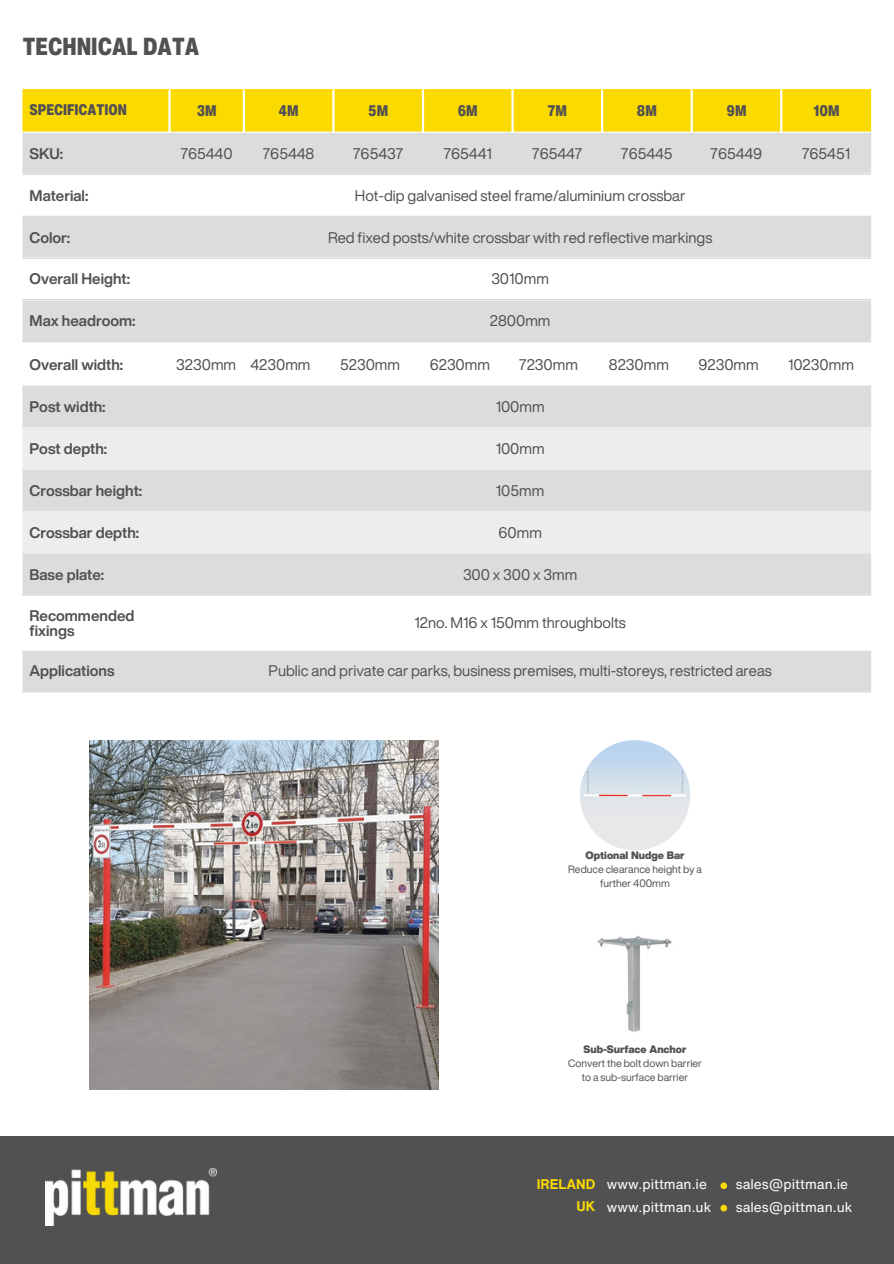
<style>
.page{position:relative;width:894px;height:1264px;background:#fff}
.page>*{position:absolute;margin:0;border:0;box-sizing:border-box;transform-origin:0 0}
.t1{font:900 condensed 24px "Helvetica Now Text";color:#525152}
.t2{font:15px "Helvetica Now Display";color:#525052}
.t3{font:700 15px/15.8px "Helvetica Now Display";color:#525052}
.t4{font:900 condensed 15px "Helvetica Now Text";color:#525052}
.t5{font:13.65px "Helvetica Now Text";color:#fff}
.t6{font:700 13.65px "Helvetica Now Text";color:#fbda00}
.t7{font:10.5px/14px "Helvetica Now Display";color:#525052;text-align:center}
.t8{font:900 10.5px "Helvetica Now Display";color:#525052}
</style>
<div class="page">
<div style="left:23px;top:89px;width:847px;height:43px;background:#fbda00"></div>
<div style="left:23px;top:133px;width:847px;height:558px;background:#dbdddc"></div>
<svg style="left:23px;top:175px;width:847px;height:475px"></svg>
<svg style="left:23px;top:428px;width:847px;height:125px;background:#e7e7e7"></svg>
<hr style="left:23px;top:173px;width:847px;height:2px;background:#ededed">
<hr style="left:23px;top:215px;width:847px;height:2px;background:#ededed">
<hr style="left:23px;top:257px;width:847px;height:1px;background:#ededed">
<hr style="left:23px;top:299px;width:847px;height:1px;background:#ededed">
<hr style="left:23px;top:341px;width:847px;height:1px;background:#ededed">
<hr style="left:23px;top:385px;width:847px;height:1px;background:#ededed">
<hr style="left:23px;top:427px;width:847px;height:1px;background:#ededed">
<hr style="left:23px;top:469px;width:847px;height:1px;background:#ededed">
<hr style="left:23px;top:511px;width:847px;height:1px;background:#ededed">
<hr style="left:23px;top:553px;width:847px;height:1px;background:#ededed">
<hr style="left:23px;top:594px;width:847px;height:2px;background:#ededed">
<hr style="left:23px;top:691px;width:847px;height:2px;background:#ededed">
<hr style="left:168px;top:89px;width:3px;height:44px;background:#fff">
<hr style="left:242px;top:89px;width:3px;height:44px;background:#fff">
<hr style="left:332px;top:89px;width:2px;height:44px;background:#fff">
<hr style="left:421px;top:89px;width:3px;height:44px;background:#fff">
<hr style="left:511px;top:89px;width:2px;height:44px;background:#fff">
<hr style="left:601px;top:89px;width:2px;height:44px;background:#fff">
<hr style="left:690px;top:89px;width:2px;height:44px;background:#fff">
<hr style="left:780px;top:89px;width:2px;height:44px;background:#fff">
<div style="left:0;top:1136px;width:893px;height:127px;background:#525152"></div>
<img style="left:46px;top:1168px;width:171px;height:56px">
<div style="left:720px;top:1182px;width:7px;height:7px;background:#fbda00;border-radius:50%"></div>
<div style="left:720px;top:1204px;width:7px;height:7px;background:#fbda00;border-radius:50%"></div>
<img style="left:579px;top:926px;width:111px;height:111px;border-radius:50%">
<img style="left:579px;top:740px;width:111px;height:110px;border-radius:50%">
<img style="left:89px;top:740px;width:349px;height:348px">
<p class="t1" style="left:23px;top:28px;width:178px">TECHNICAL DATA</p>
<h1 class="t4" style="left:30px;top:99px;width:99px">SPECIFICATION</h1>
<p class="t4" style="left:197px;top:100px;width:21px">3M</p>
<p class="t4" style="left:278px;top:100px;width:22px">4M</p>
<p class="t4" style="left:368px;top:100px;width:21px">5M</p>
<p class="t4" style="left:457px;top:100px;width:21px">6M</p>
<p class="t4" style="left:547px;top:100px;width:21px">7M</p>
<p class="t4" style="left:636px;top:100px;width:21px">8M</p>
<p class="t4" style="left:726px;top:100px;width:21px">9M</p>
<p class="t4" style="left:813px;top:100px;width:28px">10M</p>
<p class="t3" style="left:30px;top:145px;width:35px">SKU:</p>
<p class="t2" style="left:181px;top:142px;width:53px">765440</p>
<p class="t2" style="left:263px;top:142px;width:53px">765448</p>
<p class="t2" style="left:353px;top:142px;width:51px">765437</p>
<p class="t2" style="left:443px;top:142px;width:49px">765441</p>
<p class="t2" style="left:532px;top:142px;width:52px">765447</p>
<p class="t2" style="left:621px;top:142px;width:53px">765445</p>
<p class="t2" style="left:710px;top:142px;width:53px">765449</p>
<p class="t2" style="left:801px;top:142px;width:49px">765451</p>
<p class="t3" style="left:30px;top:187px;width:60px">Material:</p>
<p class="t2" style="left:355px;top:184px;width:332px">Hot-dip galvanised steel frame/aluminium crossbar</p>
<p class="t3" style="left:30px;top:229px;width:42px">Color:</p>
<p class="t2" style="left:328px;top:226px;width:385px">Red fixed posts/white crossbar with red reflective markings</p>
<p class="t3" style="left:30px;top:271px;width:102px">Overall Height:</p>
<p class="t2" style="left:491px;top:268px;width:59px">3010mm</p>
<p class="t3" style="left:30px;top:313px;width:107px">Max headroom:</p>
<p class="t2" style="left:489px;top:310px;width:62px">2800mm</p>
<p class="t3" style="left:30px;top:356px;width:95px">Overall width:</p>
<p class="t2" style="left:176px;top:353px;width:61px">3230mm</p>
<p class="t2" style="left:250px;top:353px;width:61px">4230mm</p>
<p class="t2" style="left:340px;top:353px;width:61px">5230mm</p>
<p class="t2" style="left:429px;top:353px;width:62px">6230mm</p>
<p class="t2" style="left:519px;top:353px;width:60px">7230mm</p>
<p class="t2" style="left:608px;top:353px;width:62px">8230mm</p>
<p class="t2" style="left:698px;top:353px;width:62px">9230mm</p>
<p class="t2" style="left:787px;top:353px;width:67px">10230mm</p>
<p class="t3" style="left:30px;top:398px;width:78px">Post width:</p>
<p class="t2" style="left:495px;top:395px;width:51px">100mm</p>
<p class="t3" style="left:30px;top:440px;width:79px">Post depth:</p>
<p class="t2" style="left:495px;top:437px;width:51px">100mm</p>
<p class="t3" style="left:30px;top:482px;width:114px">Crossbar height:</p>
<p class="t2" style="left:496px;top:479px;width:50px">105mm</p>
<p class="t3" style="left:30px;top:524px;width:111px">Crossbar depth:</p>
<p class="t2" style="left:498px;top:521px;width:45px">60mm</p>
<p class="t3" style="left:30px;top:566px;width:76px">Base plate:</p>
<p class="t2" style="left:463px;top:563px;width:116px">300 x 300 x 3mm</p>
<p class="t3" style="left:30px;top:607px;width:106px">Recommended fixings</p>
<p class="t2" style="left:414px;top:612px;width:212px">12no. M16 x 150mm throughbolts</p>
<p class="t3" style="left:30px;top:662px;width:86px">Applications</p>
<p class="t2" style="left:268px;top:659px;width:504px">Public and private car parks, business premises, multi-storeys, restricted areas</p>
<p class="t8" style="left:585px;top:847px;width:100px">Optional Nudge Bar</p>
<h3 class="t7" style="left:568px;top:862px;width:135px">Reduce clearance height by a further 400mm</h3>
<p class="t8" style="left:583px;top:1041px;width:105px">Sub-Surface Anchor</p>
<p class="t7" style="left:568px;top:1056px;width:135px">Convert the bolt down barrier to a sub-surface barrier</p>
<p class="t6" style="left:536px;top:1174px;width:60px">IRELAND</p>
<p class="t5" style="left:606px;top:1173px;width:101px">www.pittman.ie</p>
<p class="t5" style="left:735px;top:1173px;width:114px">sales@pittman.ie</p>
<h3 class="t6" style="left:576px;top:1196px;width:20px">UK</h3>
<p class="t5" style="left:606px;top:1196px;width:106px">www.pittman.uk</p>
<p class="t5" style="left:735px;top:1196px;width:118px">sales@pittman.uk</p>
</div>
